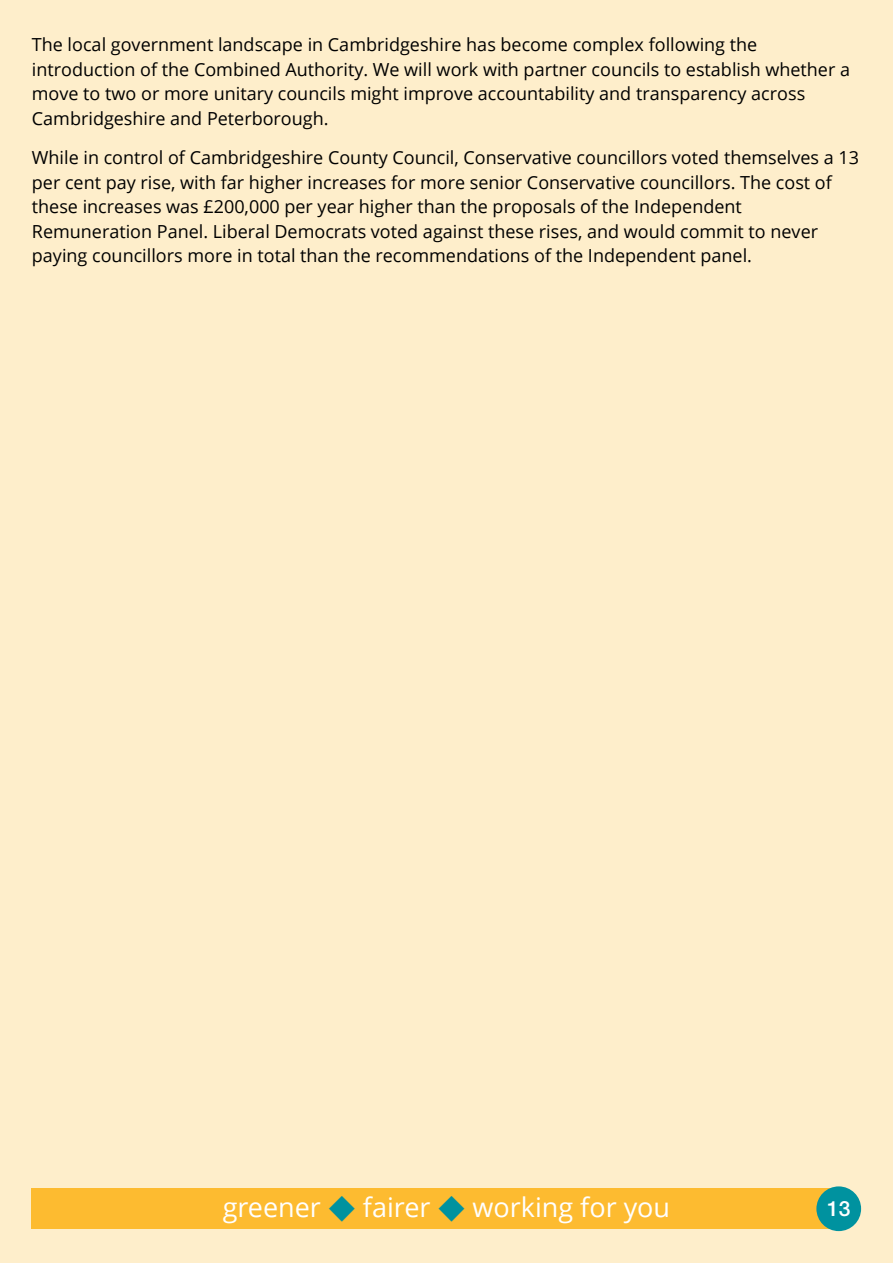
<style>
.page{position:relative;width:893px;height:1263px;background:#feeecb}
.page>*{position:absolute;margin:0;border:0;box-sizing:border-box;transform-origin:0 0}
.t1{font:27px "font 00000000263809 d 0";color:#fff}
.t2{font:500 21px "Helvetica Neue LT Std";color:#fff}
.t3{font:18px/24.6px "font 00000000263809 d 0";color:#000}
.s1{color:#00929f}
</style>
<div class="page">
<div style="left:32px;top:1188px;width:807px;height:41px;background:#fdbb30"></div>
<div style="left:816px;top:1186px;width:45px;height:45px;background:#00929f;border-radius:50%"></div>
<p class="t3" style="left:32px;top:32px;width:820px">The local government landscape in Cambridgeshire has become complex following the introduction of the Combined Authority. We will work with partner councils to establish whether a move to two or more unitary councils might improve accountability and transparency across Cambridgeshire and Peterborough.</p>
<p class="t3" style="left:32px;top:145px;width:829px">While in control of Cambridgeshire County Council, Conservative councillors voted themselves a 13 per cent pay rise, with far higher increases for more senior Conservative councillors. The cost of these increases was £200,000 per year higher than the proposals of the Independent Remuneration Panel. Liberal Democrats voted against these rises, and would commit to never paying councillors more in total than the recommendations of the Independent panel.</p>
<h1 class="t1" style="left:223px;top:1188px;width:449px">greener <span class="s1">u</span> fairer <span class="s1">u</span> working for you</h1>
<p class="t2" style="left:827px;top:1195px;width:25px">13</p>
</div>
